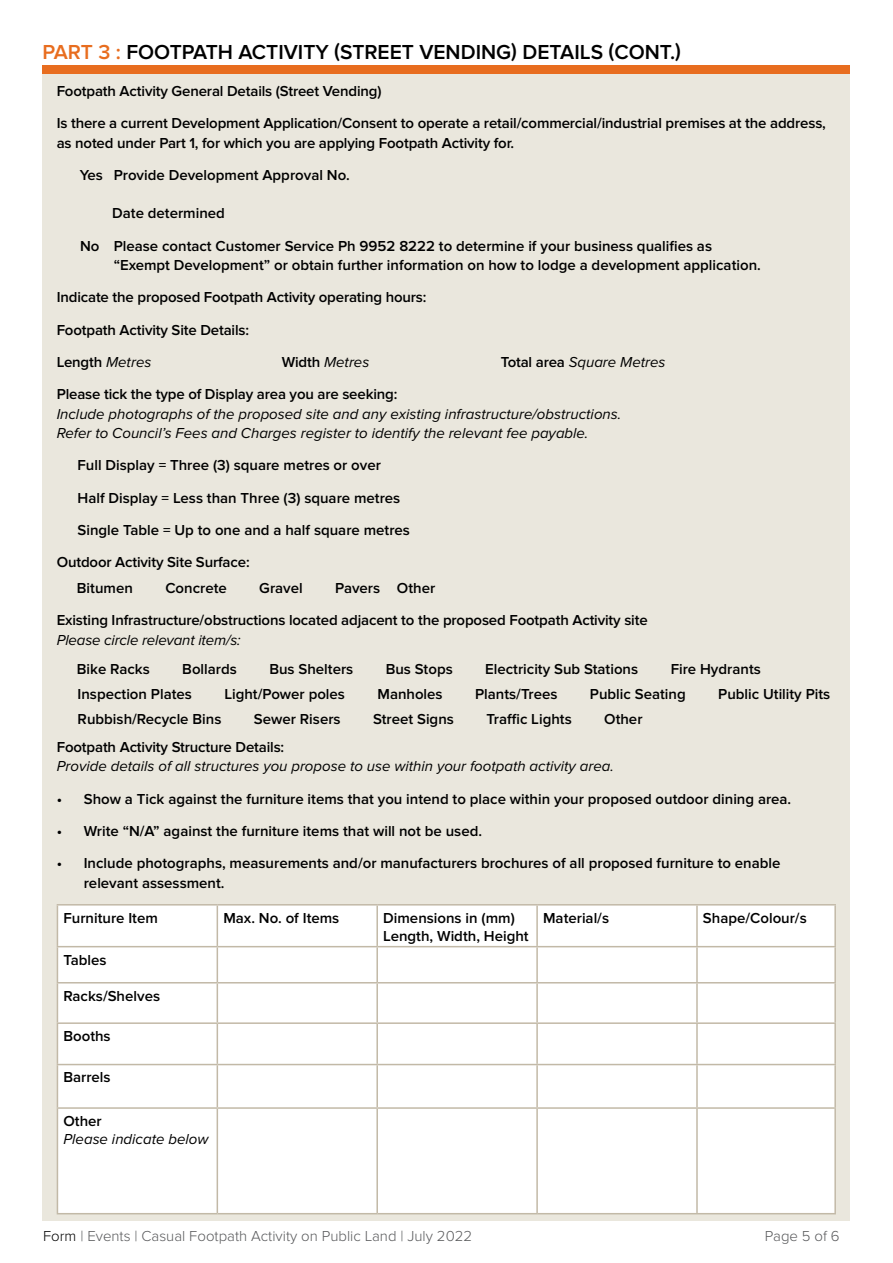
<style>
.page{position:relative;width:893px;height:1263px;background:#fff}
.page>*{position:absolute;margin:0;border:0;box-sizing:border-box;transform-origin:0 0}
.t1{font:600 21px "Proxima Nova";color:#000}
.t2{font:600 15px/32.2px "Proxima Nova";color:#000}
.t3{font:italic 15px/19.5px "Proxima Nova";color:#000}
.t4{font:300 15px "Proxima Nova";color:#58595b}
.s1{color:#e86d1f}
.s2{font-weight:400;font-style:italic}
.s3{font-weight:600;font-style:normal}
.s4{color:#000}
</style>
<div class="page">
<div style="left:43px;top:71px;width:807px;height:1149px;background:#eae7dd"></div>
<div style="left:58px;top:905px;width:776px;height:308px;background:#fff"></div>
<hr style="left:57px;top:904px;width:160px;height:1px;background:#c2b9a7">
<hr style="left:57px;top:905px;width:1px;height:41px;background:#c2b9a7">
<hr style="left:217px;top:904px;width:160px;height:1px;background:#c2b9a7">
<hr style="left:217px;top:905px;width:1px;height:41px;background:#c2b9a7">
<hr style="left:377px;top:904px;width:160px;height:1px;background:#c2b9a7">
<hr style="left:376px;top:905px;width:2px;height:41px;background:#c2b9a7">
<hr style="left:537px;top:904px;width:160px;height:1px;background:#c2b9a7">
<hr style="left:536px;top:905px;width:2px;height:41px;background:#c2b9a7">
<hr style="left:697px;top:904px;width:139px;height:1px;background:#c2b9a7">
<hr style="left:696px;top:905px;width:2px;height:41px;background:#c2b9a7">
<hr style="left:834px;top:905px;width:2px;height:41px;background:#c2b9a7">
<hr style="left:57px;top:946px;width:160px;height:1px;background:#c2b9a7">
<hr style="left:57px;top:947px;width:1px;height:35px;background:#c2b9a7">
<hr style="left:217px;top:946px;width:160px;height:1px;background:#c2b9a7">
<hr style="left:217px;top:947px;width:1px;height:35px;background:#c2b9a7">
<hr style="left:377px;top:946px;width:160px;height:1px;background:#c2b9a7">
<hr style="left:376px;top:947px;width:2px;height:35px;background:#c2b9a7">
<hr style="left:537px;top:946px;width:160px;height:1px;background:#c2b9a7">
<hr style="left:536px;top:947px;width:2px;height:35px;background:#c2b9a7">
<hr style="left:697px;top:946px;width:139px;height:1px;background:#c2b9a7">
<hr style="left:696px;top:947px;width:2px;height:35px;background:#c2b9a7">
<hr style="left:834px;top:947px;width:2px;height:35px;background:#c2b9a7">
<hr style="left:57px;top:982px;width:160px;height:1px;background:#c2b9a7">
<hr style="left:57px;top:983px;width:1px;height:39px;background:#c2b9a7">
<hr style="left:217px;top:982px;width:160px;height:1px;background:#c2b9a7">
<hr style="left:217px;top:983px;width:1px;height:39px;background:#c2b9a7">
<hr style="left:377px;top:982px;width:160px;height:1px;background:#c2b9a7">
<hr style="left:376px;top:983px;width:2px;height:39px;background:#c2b9a7">
<hr style="left:537px;top:982px;width:160px;height:1px;background:#c2b9a7">
<hr style="left:536px;top:983px;width:2px;height:39px;background:#c2b9a7">
<hr style="left:697px;top:982px;width:139px;height:1px;background:#c2b9a7">
<hr style="left:696px;top:983px;width:2px;height:39px;background:#c2b9a7">
<hr style="left:834px;top:983px;width:2px;height:39px;background:#c2b9a7">
<hr style="left:57px;top:1022px;width:160px;height:2px;background:#c2b9a7">
<hr style="left:57px;top:1024px;width:1px;height:40px;background:#c2b9a7">
<hr style="left:217px;top:1022px;width:160px;height:2px;background:#c2b9a7">
<hr style="left:217px;top:1024px;width:1px;height:40px;background:#c2b9a7">
<hr style="left:377px;top:1022px;width:160px;height:2px;background:#c2b9a7">
<hr style="left:376px;top:1024px;width:2px;height:40px;background:#c2b9a7">
<hr style="left:537px;top:1022px;width:160px;height:2px;background:#c2b9a7">
<hr style="left:536px;top:1024px;width:2px;height:40px;background:#c2b9a7">
<hr style="left:697px;top:1022px;width:139px;height:2px;background:#c2b9a7">
<hr style="left:696px;top:1024px;width:2px;height:40px;background:#c2b9a7">
<hr style="left:834px;top:1024px;width:2px;height:40px;background:#c2b9a7">
<hr style="left:57px;top:1064px;width:160px;height:1px;background:#c2b9a7">
<hr style="left:57px;top:1065px;width:1px;height:42px;background:#c2b9a7">
<hr style="left:217px;top:1064px;width:160px;height:1px;background:#c2b9a7">
<hr style="left:217px;top:1065px;width:1px;height:42px;background:#c2b9a7">
<hr style="left:377px;top:1064px;width:160px;height:1px;background:#c2b9a7">
<hr style="left:376px;top:1065px;width:2px;height:42px;background:#c2b9a7">
<hr style="left:537px;top:1064px;width:160px;height:1px;background:#c2b9a7">
<hr style="left:536px;top:1065px;width:2px;height:42px;background:#c2b9a7">
<hr style="left:697px;top:1064px;width:139px;height:1px;background:#c2b9a7">
<hr style="left:696px;top:1065px;width:2px;height:42px;background:#c2b9a7">
<hr style="left:834px;top:1065px;width:2px;height:42px;background:#c2b9a7">
<hr style="left:57px;top:1107px;width:160px;height:2px;background:#c2b9a7">
<hr style="left:57px;top:1109px;width:1px;height:104px;background:#c2b9a7">
<hr style="left:217px;top:1107px;width:160px;height:2px;background:#c2b9a7">
<hr style="left:217px;top:1109px;width:1px;height:104px;background:#c2b9a7">
<hr style="left:377px;top:1107px;width:160px;height:2px;background:#c2b9a7">
<hr style="left:376px;top:1109px;width:2px;height:104px;background:#c2b9a7">
<hr style="left:537px;top:1107px;width:160px;height:2px;background:#c2b9a7">
<hr style="left:536px;top:1109px;width:2px;height:104px;background:#c2b9a7">
<hr style="left:697px;top:1107px;width:139px;height:2px;background:#c2b9a7">
<hr style="left:696px;top:1109px;width:2px;height:104px;background:#c2b9a7">
<hr style="left:834px;top:1109px;width:2px;height:104px;background:#c2b9a7">
<hr style="left:57px;top:1213px;width:160px;height:1px;background:#c2b9a7">
<hr style="left:217px;top:1213px;width:160px;height:1px;background:#c2b9a7">
<hr style="left:377px;top:1213px;width:160px;height:1px;background:#c2b9a7">
<hr style="left:537px;top:1213px;width:160px;height:1px;background:#c2b9a7">
<hr style="left:697px;top:1213px;width:139px;height:1px;background:#c2b9a7">
<div style="left:43px;top:65px;width:807px;height:9px;background:#e86d1f"></div>
<h1 class="t1" style="left:43px;top:40px;width:640px"><span class="s1">PART 3 :</span> FOOTPATH ACTIVITY (STREET VENDING) DETAILS (CONT.)</h1>
<p class="t2" style="left:57px;top:76px;width:771px">Footpath Activity General Details (Street Vending)<br>Is there a current Development Application/Consent to operate a retail/commercial/industrial premises at the address,</p>
<p class="t2" style="left:80px;top:127px;width:436px;text-indent:-23px">as noted under Part 1, for which you are applying Footpath Activity for.<br>Yes Provide Development Approval No.</p>
<p class="t2" style="left:80px;top:198px;width:633px;text-indent:32px">Date determined<br>No Please contact Customer Service Ph 9952 8222 to determine if your business qualifies as</p>
<p class="t2" style="left:57px;top:250px;width:706px;text-indent:57px">“Exempt Development” or obtain further information on how to lodge a development application.<br>Indicate the proposed Footpath Activity operating hours:<br>Footpath Activity Site Details:<br>Length <span class="s2">Metres</span></p>
<p class="t3" style="left:282px;top:353px;width:89px"><span class="s3">Width</span> Metres</p>
<p class="t3" style="left:501px;top:353px;width:166px"><span class="s3">Total area</span> Square Metres</p>
<p class="t2" style="left:57px;top:379px;width:342px">Please tick the type of Display area you are seeking:</p>
<p class="t3" style="left:57px;top:405px;width:566px">Include photographs of the proposed site and any existing infrastructure/obstructions.<br>Refer to Council’s Fees and Charges register to identify the relevant fee payable.</p>
<p class="t2" style="left:78px;top:450px;width:305px">Full Display = Three (3) square metres or over</p>
<p class="t2" style="left:78px;top:482px;width:324px">Half Display = Less than Three (3) square metres</p>
<p class="t2" style="left:78px;top:514px;width:334px">Single Table = Up to one and a half square metres</p>
<p class="t2" style="left:57px;top:547px;width:194px">Outdoor Activity Site Surface:</p>
<p class="t2" style="left:77px;top:572px;width:57px">Bitumen</p>
<p class="t2" style="left:165px;top:572px;width:63px">Concrete</p>
<p class="t2" style="left:259px;top:572px;width:45px">Gravel</p>
<p class="t2" style="left:57px;top:572px;width:593px;text-indent:278px">Pavers Other<br>Existing Infrastructure/obstructions located adjacent to the proposed Footpath Activity site</p>
<p class="t3" style="left:57px;top:630px;width:186px">Please circle relevant item/s:</p>
<p class="t2" style="left:77px;top:653px;width:74px">Bike Racks</p>
<p class="t2" style="left:182px;top:653px;width:56px">Bollards</p>
<p class="t2" style="left:269px;top:653px;width:85px">Bus Shelters</p>
<p class="t2" style="left:386px;top:653px;width:69px">Bus Stops</p>
<p class="t2" style="left:485px;top:653px;width:155px">Electricity Sub Stations</p>
<p class="t2" style="left:671px;top:653px;width:92px">Fire Hydrants</p>
<p class="t2" style="left:78px;top:678px;width:116px">Inspection Plates</p>
<p class="t2" style="left:224px;top:678px;width:122px">Light/Power poles</p>
<p class="t2" style="left:377px;top:678px;width:67px">Manholes</p>
<p class="t2" style="left:475px;top:678px;width:84px">Plants/Trees</p>
<p class="t2" style="left:590px;top:678px;width:97px">Public Seating</p>
<p class="t2" style="left:718px;top:678px;width:114px">Public Utility Pits</p>
<p class="t2" style="left:78px;top:703px;width:145px">Rubbish/Recycle Bins</p>
<p class="t2" style="left:254px;top:703px;width:88px">Sewer Risers</p>
<p class="t2" style="left:373px;top:703px;width:82px">Street Signs</p>
<p class="t2" style="left:486px;top:703px;width:87px">Traffic Lights</p>
<p class="t2" style="left:604px;top:703px;width:40px">Other</p>
<p class="t2" style="left:57px;top:731px;width:229px">Footpath Activity Structure Details:</p>
<p class="t3" style="left:57px;top:757px;width:559px">Provide details of all structures you propose to use within your footpath activity area.</p>
<p class="t2" style="left:57px;top:783px;width:736px">• Show a Tick against the furniture items that you intend to place within your proposed outdoor dining area.</p>
<p class="t2" style="left:57px;top:815px;width:427px">• Write “N/A” against the furniture items that will not be used.</p>
<p class="t2" style="left:84px;top:854px;width:698px;line-height:19.5px;text-indent:-27px">• Include photographs, measurements and/or manufacturers brochures of all proposed furniture to enable relevant assessment.</p>
<p class="t2" style="left:63px;top:902px;width:96px">Furniture Item</p>
<p class="t2" style="left:223px;top:902px;width:118px">Max. No. of Items</p>
<p class="t2" style="left:383px;top:909px;width:147px;line-height:18px">Dimensions in (mm)<br>Length, Width, Height</p>
<p class="t2" style="left:543px;top:902px;width:67px">Material/s</p>
<p class="t2" style="left:703px;top:902px;width:105px">Shape/Colour/s</p>
<p class="t2" style="left:63px;top:944px;width:45px">Tables</p>
<p class="t2" style="left:63px;top:980px;width:98px">Racks/Shelves</p>
<p class="t2" style="left:63px;top:1020px;width:49px">Booths</p>
<p class="t2" style="left:63px;top:1062px;width:49px">Barrels</p>
<p class="t2" style="left:63px;top:1105px;width:40px">Other</p>
<p class="t3" style="left:63px;top:1130px;width:146px">Please indicate below</p>
<p class="t4" style="left:43px;top:1227px;width:431px"><span class="s4">Form</span> | Events | Casual Footpath Activity on Public Land | July 2022</p>
<p class="t4" style="left:765px;top:1227px;width:76px">Page 5 of 6</p>
</div>
